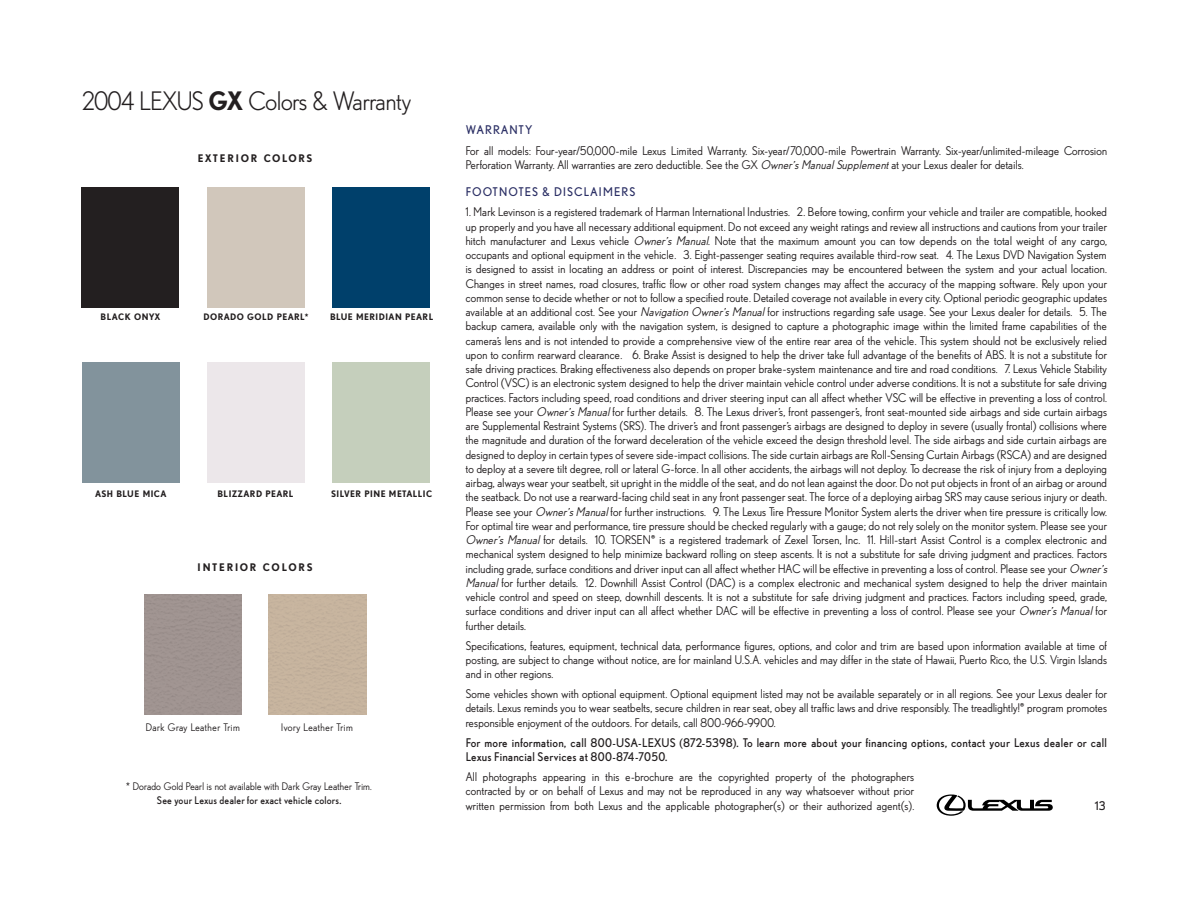
<style>
.page{position:relative;width:1188px;height:918px;background:#fff}
.page>*{position:absolute;margin:0;border:0;box-sizing:border-box;transform-origin:0 0}
.t1{font:25.5px "Lexus Nobel";letter-spacing:-.015em;color:#231f20}
.t2{font:500 12px/14.2px "Lexus Nobel";letter-spacing:.02em;color:#231f20;text-align:justify}
.t3{font:12px/14.2px "Lexus Nobel Display";letter-spacing:.015em;color:#231f20}
.t4{font:12px "Lexus Nobel Display";letter-spacing:.08em;color:#2a2e64}
.t5{font:500 10.5px "Lexus Nobel";letter-spacing:.02em;color:#231f20}
.t6{font:10.5px "Lexus Nobel Display";letter-spacing:.01em;color:#231f20}
.t7{font:700 10.5px "Lexus Nobel SC";letter-spacing:.155em;color:#231f20}
.t8{font:500 10.5px "Lexus Nobel";letter-spacing:.04em;color:#231f20}
.t9{font:500 10.5px "Lexus Nobel";letter-spacing:.05em;color:#231f20}
.t10{font:700 9px "Lexus Nobel SC";letter-spacing:.045em;color:#231f20}
.s1{font-family:"Lexus Nobel SC"}
.s2{font-family:"Lexus Nobel SC";font-weight:700}
.s3{font-style:italic}
</style>
<div class="page">
<div style="left:82px;top:362px;width:98px;height:120px;background:#82939c"></div>
<div style="left:332px;top:362px;width:97px;height:120px;background:#c5cfbc"></div>
<div style="left:208px;top:362px;width:97px;height:120px;background:#ece7ea"></div>
<div style="left:207px;top:187px;width:98px;height:120px;background:#d1c7bb"></div>
<div style="left:81px;top:187px;width:98px;height:120px;background:#231f20"></div>
<div style="left:332px;top:187px;width:97px;height:120px;background:#00406b"></div>
<svg style="left:937px;top:795px;width:116px;height:21px"></svg>
<h1 class="t1" style="left:82px;top:92px;width:330px"><span class="s1">2004 LEXUS</span> <span class="s2">GX</span> Colors &amp; Warranty</h1>
<p class="t7" style="left:198px;top:153px;width:116px">EXTERIOR COLORS</p>
<p class="t10" style="left:203px;top:312px;width:106px">DORADO GOLD PEARL*</p>
<p class="t10" style="left:101px;top:312px;width:62px">BLACK ONYX</p>
<p class="t10" style="left:330px;top:312px;width:105px">BLUE MERIDIAN PEARL</p>
<p class="t10" style="left:95px;top:488px;width:73px">ASH BLUE MICA</p>
<p class="t10" style="left:217px;top:488px;width:78px">BLIZZARD PEARL</p>
<p class="t10" style="left:331px;top:488px;width:103px">SILVER PINE METALLIC</p>
<p class="t7" style="left:197px;top:561px;width:117px">INTERIOR COLORS</p>
<p class="t8" style="left:146px;top:723px;width:96px">Dark Gray Leather Trim</p>
<p class="t9" style="left:281px;top:723px;width:73px">Ivory Leather Trim</p>
<p class="t5" style="left:126px;top:783px;width:247px">* Dorado Gold Pearl is not available with Dark Gray Leather Trim.</p>
<p class="t6" style="left:157px;top:796px;width:186px">See your Lexus dealer for exact vehicle colors.</p>
<p class="t4" style="left:466px;top:125px;width:68px">WARRANTY</p>
<p class="t2" style="left:466px;top:145px;width:643px">For all models: Four-year/50,000-mile Lexus Limited Warranty. Six-year/70,000-mile Powertrain Warranty. Six-year/unlimited-mileage Corrosion<br>Perforation Warranty. All warranties are zero deductible. See the GX <span class="s3">Owner’s Manual Supplement</span>at your Lexus dealer for details.</p>
<p class="t4" style="left:466px;top:187px;width:171px">FOOTNOTES &amp; DISCLAIMERS</p>
<p class="t2" style="left:466px;top:206px;width:645px;text-align:left">1. Mark Levinson is a registered trademark of Harman International Industries. 2. Before towing, confirm your vehicle and trailer are compatible, hooked up properly and you have all necessary additional equipment. Do not exceed any weight ratings and review all instructions and cautions from your trailer hitch manufacturer and Lexus vehicle <span class="s3">Owner’s Manual</span>. Note that the maximum amount you can tow depends on the total weight of any cargo, occupants and optional equipment in the vehicle. 3. Eight-passenger seating requires available third-row seat. 4. The Lexus DVD Navigation System is designed to assist in locating an address or point of interest. Discrepancies may be encountered between the system and your actual location.<br>Changes in street names, road closures, traffic flow or other road system changes may affect the accuracy of the mapping software. Rely upon your common sense to decide whether or not to follow a specified route. Detailed coverage not available in every city. Optional periodic geographic updates available at an additional cost. See your <span class="s3">NavigationOwner’s Manual</span>for instructions regarding safe usage. See your Lexus dealer for details. 5. The backup camera, available only with the navigation system, is designed to capture a photographic image within the limited frame capabilities of the camera’s lens and is not intended to provide a comprehensive view of the entire rear area of the vehicle. This system should not be exclusively relied upon to confirm rearward clearance. 6. Brake Assist is designed to help the driver take full advantage of the benefits of ABS. It is not a substitute for safe driving practices. Braking effectiveness also depends on proper brake-system maintenance and tire and road conditions. 7. Lexus Vehicle Stability Control (VSC) is an electronic system designed to help the driver maintain vehicle control under adverse conditions. It is not a substitute for safe driving practices. Factors including speed, road conditions and driver steering input can all affect whether VSC will be effective in preventing a loss of control.<br>Please see your <span class="s3">Owner’s Manual</span>for further details. 8. The Lexus driver’s, front passenger’s, front seat-mounted side airbags and side curtain airbags are Supplemental Restraint Systems (SRS). The driver’s and front passenger’s airbags are designed to deploy in severe (usually frontal) collisions where the magnitude and duration of the forward deceleration of the vehicle exceed the design threshold level. The side airbags and side curtain airbags are designed to deploy in certain types of severe side-impact collisions. The side curtain airbags are Roll-Sensing Curtain Airbags (RSCA) and are designed to deploy at a severe tilt degree, roll or lateral G-force. In all other accidents, the airbags will not deploy. To decrease the risk of injury from a deploying airbag, always wear your seatbelt, sit upright in the middle of the seat, and do not lean against the door. Do not put objects in front of an airbag or around the seatback. Do not use a rearward-facing child seat in any front passenger seat. The force of a deploying airbag SRS may cause serious injury or death.<br>Please see your <span class="s3">Owner’s Manual</span>for further instructions. 9. The Lexus Tire Pressure Monitor System alerts the driver when tire pressure is critically low.<br>For optimal tire wear and performance, tire pressure should be checked regularly with a gauge; do not rely solely on the monitor system. Please see your <span class="s3">Owner’s Manual</span> for details. 10. TORSEN® is a registered trademark of Zexel Torsen, Inc. 11. Hill-start Assist Control is a complex electronic and mechanical system designed to help minimize backward rolling on steep ascents. It is not a substitute for safe driving judgment and practices. Factors including grade, surface conditions and driver input can all affect whether HAC will be effective in preventing a loss of control. Please see your <span class="s3">Owner’s Manual</span> for further details. 12. Downhill Assist Control (DAC) is a complex electronic and mechanical system designed to help the driver maintain vehicle control and speed on steep, downhill descents. It is not a substitute for safe driving judgment and practices. Factors including speed, grade, surface conditions and driver input can all affect whether DAC will be effective in preventing a loss of control. Please see your <span class="s3">Owner’s Manual</span>for further details.</p>
<p class="t2" style="left:466px;top:640px;width:643px">Specifications, features, equipment, technical data, performance figures, options, and color and trim are based upon information available at time of posting, are subject to change without notice, are for mainland U.S.A. vehicles and may differ in the state of Hawaii, Puerto Rico, the U.S. Virgin Islands and in other regions.</p>
<p class="t2" style="left:466px;top:688px;width:643px">Some vehicles shown with optional equipment. Optional equipment listed may not be available separately or in all regions. See your Lexus dealer for details. Lexus reminds you to wear seatbelts, secure children in rear seat, obey all traffic laws and drive responsibly. The treadlightly!® program promotes responsible enjoyment of the outdoors. For details, call 800-966-9900.</p>
<p class="t3" style="left:466px;top:736px;width:643px">For more information, call 800-USA-LEXUS (872-5398). To learn more about your financing options, contact your Lexus dealer or call<br>Lexus Financial Services at 800-874-7050.</p>
<p class="t2" style="left:466px;top:771px;width:450px">All photographs appearing in this e-brochure are the copyrighted property of the photographers contracted by or on behalf of Lexus and may not be reproduced in any way whatsoever without prior written permission from both Lexus and the applicable photographer(s) or their authorized agent(s).</p>
<p class="t3" style="left:1095px;top:799px;width:12px">13</p>
</div>
